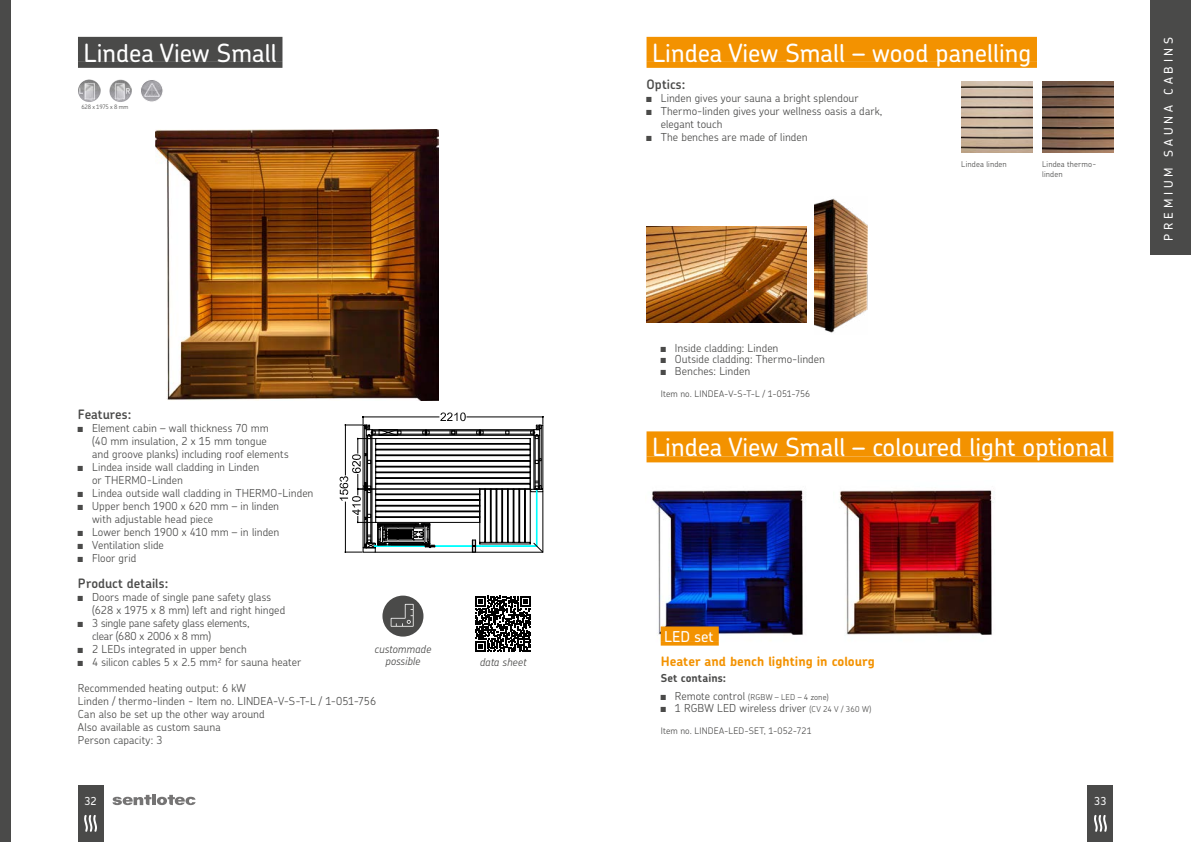
<style>
.page{position:relative;width:1191px;height:842px;background:#fff}
.page>*{position:absolute;margin:0;border:0;box-sizing:border-box;transform-origin:0 0}
.t1{font:500 25px "Chevin Pro";color:#fff}
.t2{font:500 15px "Chevin Pro";color:#fff}
.t3{font:600 13px "Chevin Pro";letter-spacing:.005em;color:#4a4a49}
.t4{font:700 13px "Chevin Pro";color:#f39200}
.t5{font:500 12px "Chevin Pro";letter-spacing:.315em;color:#fff}
.t6{font:300 11px/13px "Chevin Pro";color:#4a4a49}
.t7{font:300 11px/13px "Chevin Pro";letter-spacing:-.02em;color:#4a4a49}
.t8{font:italic 300 11px/12px "Chevin Pro";color:#4a4a49;text-align:center}
.t9{font:700 11px "Chevin Pro";letter-spacing:.005em;color:#4a4a49}
.t10{font:500 11px "Chevin Pro";color:#fff}
.t11{font:300 9px "Chevin Pro";letter-spacing:.01em;color:#4a4a49}
.t12{font:300 8px/9.6px "Chevin Pro";letter-spacing:.02em;color:#4a4a49}
.t13{font:300 6px "Chevin Pro";letter-spacing:-.04em;color:#4a4a49}
.s1{font-family:"Arial Narrow";font-weight:400}
.s2{font-family:"Arial Narrow";font-weight:400;font-size:11px}
.s3{font-size:11px}
.s4{font-size:8px}
</style>
<div class="page">
<div style="left:78px;top:786px;width:25px;height:56px;background:#4a4a49"></div>
<svg style="left:84px;top:815px;width:13px;height:17px"></svg>
<div style="left:0;top:0;width:11px;height:842px;background:#4a4a49"></div>
<div style="left:1087px;top:786px;width:26px;height:56px;background:#4a4a49"></div>
<svg style="left:1094px;top:815px;width:13px;height:17px"></svg>
<img style="left:814px;top:198px;width:53px;height:135px">
<img style="left:646px;top:226px;width:161px;height:97px">
<img style="left:652px;top:490px;width:151px;height:151px">
<img style="left:839px;top:490px;width:156px;height:145px">
<img style="left:961px;top:82px;width:71px;height:71px">
<img style="left:1042px;top:82px;width:71px;height:71px">
<img style="left:140px;top:79px;width:23px;height:23px;border-radius:11px">
<div style="left:140px;top:79px;width:23px;height:23px;border:1px solid #fff;border-radius:50%"></div>
<img style="left:78px;top:79px;width:23px;height:23px;border-radius:11px">
<img style="left:109px;top:79px;width:23px;height:23px;border-radius:11px">
<div style="left:78px;top:37px;width:204px;height:25px;background:#4a4a49"></div>
<div style="left:78px;top:62px;width:204px;height:6px;background:#4a4a49"></div>
<svg style="left:475px;top:596px;width:56px;height:56px"></svg>
<div style="left:382px;top:596px;width:41px;height:41px;background:#4a4a49;border-radius:50%"></div>
<svg style="left:391px;top:604px;width:22px;height:23px"></svg>
<img style="left:156px;top:129px;width:283px;height:272px">
<svg style="left:339px;top:412px;width:204px;height:141px"></svg>
<div style="left:1149px;top:0;width:42px;height:255px;background:#4a4a49"></div>
<svg style="left:112px;top:794px;width:84px;height:11px"></svg>
<div style="left:646px;top:37px;width:391px;height:25px;background:#f39200"></div>
<div style="left:646px;top:62px;width:391px;height:6px;background:#f39200"></div>
<div style="left:646px;top:431px;width:467px;height:25px;background:#f39200"></div>
<div style="left:646px;top:456px;width:467px;height:6px;background:#f39200"></div>
<div style="left:660px;top:626px;width:59px;height:16px;background:#f39200"></div>
<svg style="left:660px;top:642px;width:59px;height:4px"></svg>
<h1 class="t1" style="left:84px;top:36px;width:195px">Lindea View Small</h1>
<p class="t5" style="left:1160px;top:241px;width:205px;rotate:-90deg">PREMIUM SAUNA CABINS</p>
<h1 class="t1" style="left:652px;top:36px;width:380px">Lindea View Small – wood panelling</h1>
<p class="t3" style="left:646px;top:76px;width:40px">Optics:</p>
<p class="t6" style="left:646px;top:91px;width:213px"><span class="s1">■</span> Linden gives your sauna a bright splendour</p>
<p class="t6" style="left:660px;top:104px;width:223px;text-indent:-14px"><span class="s1">■</span> Thermo-linden gives your wellness oasis a dark, elegant touch</p>
<p class="t6" style="left:646px;top:130px;width:163px"><span class="s1">■</span> The benches are made of linden</p>
<p class="t13" style="left:81px;top:103px;width:48px">628 x 1975 x 8 mm</p>
<p class="t12" style="left:961px;top:159px;width:47px">Lindea linden</p>
<p class="t12" style="left:1042px;top:159px;width:56px">Lindea thermo&shy;linden</p>
<p class="t3" style="left:78px;top:406px;width:55px">Features:</p>
<p class="t6" style="left:92px;top:421px;width:198px;text-indent:-14px"><span class="s1">■</span> Element cabin – wall thickness 70 mm<br>(40 mm insulation, 2 x 15 mm tongue<br>and groove planks) including roof elements</p>
<p class="t6" style="left:92px;top:460px;width:169px;text-indent:-14px"><span class="s1">■</span> Lindea inside wall cladding in Linden or THERMO-Linden</p>
<p class="t6" style="left:78px;top:486px;width:237px"><span class="s1">■</span> Lindea outside wall cladding in THERMO-Linden</p>
<p class="t6" style="left:92px;top:499px;width:188px;text-indent:-14px"><span class="s1">■</span> Upper bench 1900 x 620 mm – in linden with adjustable head piece</p>
<p class="t6" style="left:78px;top:525px;width:203px"><span class="s1">■</span> Lower bench 1900 x 410 mm – in linden</p>
<p class="t6" style="left:78px;top:538px;width:87px"><span class="s1">■</span> Ventilation slide</p>
<p class="t6" style="left:78px;top:551px;width:60px"><span class="s1">■</span> Floor grid</p>
<p class="t3" style="left:78px;top:575px;width:92px">Product details:</p>
<p class="t6" style="left:92px;top:590px;width:195px;text-indent:-14px"><span class="s1">■</span> Doors made of single pane safety glass (628 x 1975 x 8 mm) left and right hinged</p>
<p class="t7" style="left:92px;top:616px;width:159px;text-indent:-14px"><span class="s1">■</span> 3 single pane safety glass elements, clear (680 x 2006 x 8 mm)</p>
<p class="t6" style="left:78px;top:642px;width:170px"><span class="s1">■</span> 2 LEDs integrated in upper bench</p>
<p class="t6" style="left:78px;top:655px;width:225px"><span class="s1">■</span> 4 silicon cables 5 x 2.5 mm² for sauna heater</p>
<p class="t6" style="left:78px;top:681px;width:300px">Recommended heating output: 6 kW<br>Linden / thermo-linden - Item no. LINDEA-V-S-T-L / 1-051-756<br>Can also be set up the other way around<br>Also available as custom sauna<br>Person capacity: 3</p>
<p class="t8" style="left:375px;top:643px;width:58px">custommade possible</p>
<p class="t8" style="left:480px;top:656px;width:48px">data sheet</p>
<p class="t6" style="left:660px;top:341px;width:119px"><span class="s1">■</span> Inside cladding: Linden</p>
<p class="t6" style="left:660px;top:352px;width:166px"><span class="s1">■</span> Outside cladding: Thermo-linden</p>
<p class="t6" style="left:660px;top:364px;width:91px"><span class="s1">■</span> Benches: Linden</p>
<p class="t11" style="left:660px;top:388px;width:151px">Item no. LINDEA-V-S-T-L / 1-051-756</p>
<h1 class="t1" style="left:652px;top:431px;width:457px">Lindea View Small – coloured light optional</h1>
<h2 class="t2" style="left:664px;top:626px;width:51px">LED set</h2>
<p class="t4" style="left:660px;top:652px;width:216px">Heater and bench lighting in colourg</p>
<p class="t9" style="left:660px;top:671px;width:67px">Set contains:</p>
<p class="t12" style="left:660px;top:692px;width:169px"><span class="s2">■</span> <span class="s3">Remote control</span> (RGBW – LED – 4 zone)</p>
<p class="t6" style="left:660px;top:701px;width:212px"><span class="s1">■</span> 1 RGBW LED wireless driver <span class="s4">(CV 24 V / 360 W)</span></p>
<p class="t11" style="left:660px;top:725px;width:153px">Item no. LINDEA-LED-SET, 1-052-721</p>
<p class="t10" style="left:84px;top:793px;width:14px">32</p>
<p class="t10" style="left:1094px;top:793px;width:14px">33</p>
</div>
